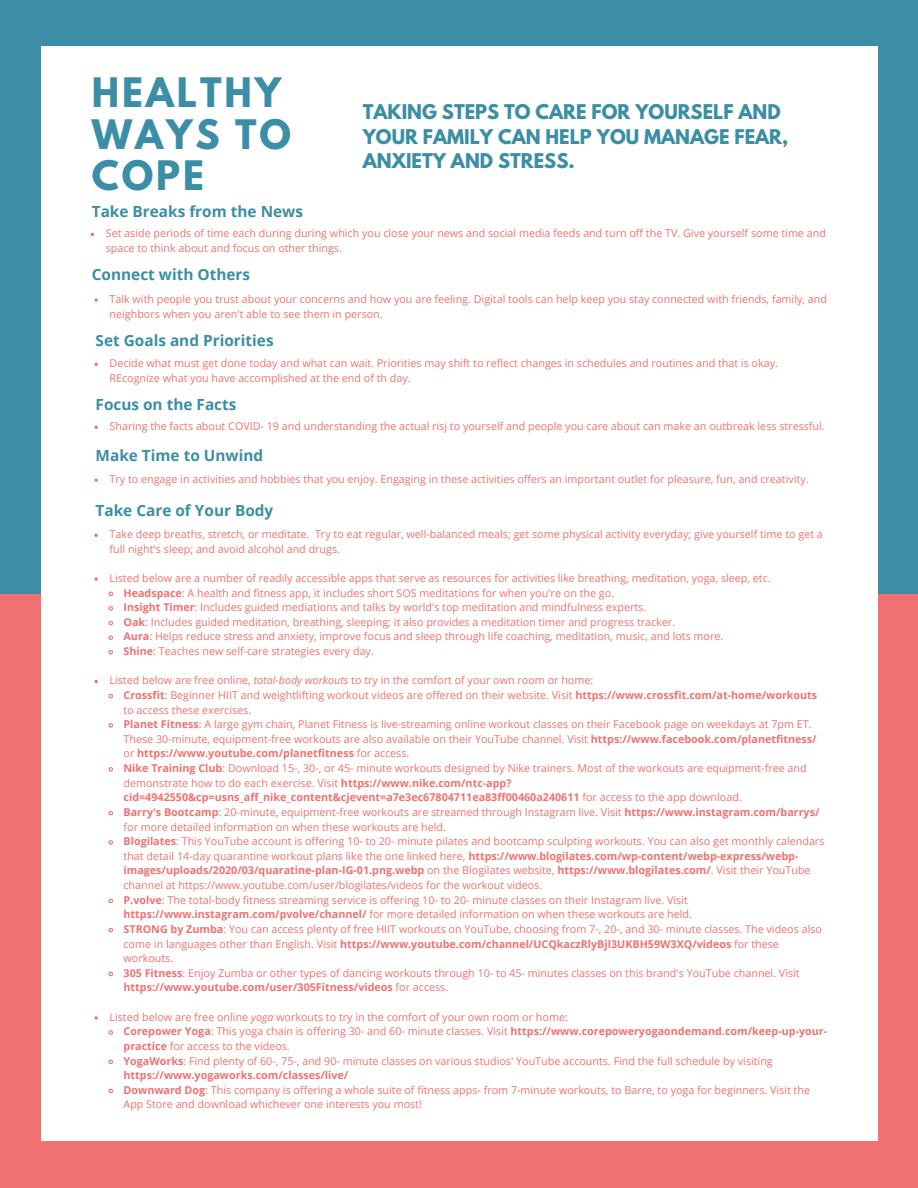
<style>
.page{position:relative;width:918px;height:1188px;background:#3b8ea5}
.page>*{position:absolute;margin:0;border:0;box-sizing:border-box;transform-origin:0 0}
.t1{font:700 36px/41.7px "League Spartan";letter-spacing:.08em;color:#3b8ea5}
.t2{font:700 18px/24.8px "League Spartan";color:#3b8ea5}
.t3{font:700 15.3px "Open Sans";color:#3b8ea5}
.t4{font:10.8px/14.7px "Open Sans";color:#ef7270}
.s1{font-weight:700}
.s2{font-style:italic}
</style>
<div class="page">
<div style="left:0;top:594px;width:918px;height:594px;background:#ef7270"></div>
<div style="left:41px;top:47px;width:837px;height:1094px;background:#fff"></div>
<svg style="left:94px;top:298px;width:4px;height:4px"></svg>
<svg style="left:94px;top:363px;width:4px;height:3px"></svg>
<svg style="left:94px;top:426px;width:4px;height:3px"></svg>
<svg style="left:94px;top:478px;width:4px;height:4px"></svg>
<svg style="left:94px;top:534px;width:4px;height:3px"></svg>
<svg style="left:94px;top:577px;width:4px;height:4px"></svg>
<svg style="left:108px;top:591px;width:5px;height:5px"></svg>
<svg style="left:108px;top:606px;width:5px;height:5px"></svg>
<svg style="left:108px;top:620px;width:5px;height:6px"></svg>
<svg style="left:108px;top:635px;width:5px;height:5px"></svg>
<svg style="left:108px;top:650px;width:5px;height:5px"></svg>
<svg style="left:94px;top:680px;width:4px;height:3px"></svg>
<svg style="left:108px;top:694px;width:5px;height:5px"></svg>
<svg style="left:108px;top:723px;width:5px;height:5px"></svg>
<svg style="left:108px;top:767px;width:5px;height:5px"></svg>
<svg style="left:108px;top:811px;width:5px;height:5px"></svg>
<svg style="left:108px;top:840px;width:5px;height:5px"></svg>
<svg style="left:108px;top:898px;width:5px;height:6px"></svg>
<svg style="left:108px;top:928px;width:5px;height:5px"></svg>
<svg style="left:108px;top:971px;width:5px;height:6px"></svg>
<svg style="left:94px;top:1016px;width:4px;height:4px"></svg>
<svg style="left:108px;top:1030px;width:5px;height:5px"></svg>
<svg style="left:108px;top:1059px;width:5px;height:5px"></svg>
<svg style="left:108px;top:1088px;width:5px;height:6px"></svg>
<h1 class="t1" style="left:92px;top:76px;width:201px">HEALTHY<br>WAYS TO<br>COPE</h1>
<h2 class="t2" style="left:363px;top:101px;width:427px">TAKING STEPS TO CARE FOR YOURSELF AND<br>YOUR FAMILY CAN HELP YOU MANAGE FEAR,<br>ANXIETY AND STRESS.</h2>
<h3 class="t3" style="left:92px;top:201px;width:213px">Take Breaks from the News</h3>
<p class="t4" style="left:106px;top:226px;width:722px">Set aside periods of time each during during which you close your news and social media feeds and turn off the TV. Give yourself some time and space to think about and focus on other things.</p>
<h3 class="t3" style="left:92px;top:264px;width:160px">Connect with Others</h3>
<p class="t4" style="left:110px;top:291px;width:719px">Talk with people you trust about your concerns and how you are feeling. Digital tools can help keep you stay connected with friends, family, and neighbors when you aren't able to see them in person.</p>
<h3 class="t3" style="left:96px;top:329px;width:180px">Set Goals and Priorities</h3>
<p class="t4" style="left:110px;top:356px;width:670px">Decide what must get done today and what can wait. Priorities may shift to reflect changes in schedules and routines and that is okay.<br>REcognize what you have accomplished at the end of th day.</p>
<h3 class="t3" style="left:96px;top:393px;width:142px">Focus on the Facts</h3>
<p class="t4" style="left:110px;top:419px;width:717px">Sharing the facts about COVID- 19 and understanding the actual risj to yourself and people you care about can make an outbreak less stressful.</p>
<h3 class="t3" style="left:96px;top:445px;width:169px">Make Time to Unwind</h3>
<p class="t4" style="left:110px;top:471px;width:701px">Try to engage in activities and hobbies that you enjoy. Engaging in these activities offers an important outlet for pleasure, fun, and creativity.</p>
<h3 class="t3" style="left:96px;top:499px;width:179px">Take Care of Your Body</h3>
<p class="t4" style="left:110px;top:527px;width:715px">Take deep breaths, stretch, or meditate. Try to eat regular, well-balanced meals; get some physical activity everyday; give yourself time to get a full night's sleep; and avoid alcohol and drugs.</p>
<p class="t4" style="left:124px;top:570px;width:649px;text-indent:-14px">Listed below are a number of readily accessible apps that serve as resources for activities like breathing, meditation, yoga, sleep, etc.<br><span class="s1">Headspace</span>: A health and fitness app, it includes short SOS meditations for when you're on the go.<br><span class="s1">Insight Timer</span>: Includes guided mediations and talks by world's top meditation and mindfulness experts.<br><span class="s1">Oak</span>: Includes guided meditation, breathing, sleeping; it also provides a meditation timer and progress tracker.<br><span class="s1">Aura</span>: Helps reduce stress and anxiety, improve focus and sleep through life coaching, meditation, music, and lots more.<br><span class="s1">Shine</span>: Teaches new self-care strategies every day.</p>
<p class="t4" style="left:124px;top:673px;width:702px;text-indent:-14px">Listed below are free online, <span class="s2">total-body workouts</span> to try in the comfort of your own room or home:<br><span class="s1">Crossfit</span>: Beginner HIIT and weightlifting workout videos are offered on their website. Visit <span class="s1">https://www.crossfit.com/at-home/workouts </span>to access these exercises.<br><span class="s1">Planet Fitness</span>: A large gym chain, Planet Fitness is live-streaming online workout classes on their Facebook page on weekdays at 7pm ET.<br>These 30-minute, equipment-free workouts are also available on their YouTube channel. Visit <span class="s1">https://www.facebook.com/planetfitness/ </span>or <span class="s1">https://www.youtube.com/planetfitness</span> for access.<br><span class="s1">Nike Training Club</span>: Download 15-, 30-, or 45- minute workouts designed by Nike trainers. Most of the workouts are equipment-free and demonstrate how to do each exercise. Visit <span class="s1">https://www.nike.com/ntc-app? cid=4942550&amp;cp=usns_aff_nike_content&amp;cjevent=a7e3ec67804711ea83ff00460a240611</span> for access to the app download.<br><span class="s1">Barry's Bootcamp</span>: 20-minute, equipment-free workouts are streamed through Instagram live. Visit <span class="s1">https://www.instagram.com/barrys/ </span>for more detailed information on when these workouts are held.<br><span class="s1">Blogilates</span>: This YouTube account is offering 10- to 20- minute pilates and bootcamp sculpting workouts. You can also get monthly calendars that detail 14-day quarantine workout plans like the one linked here, <span class="s1">https://www.blogilates.com/wp-content/webp-express/webp&shy;images/uploads/2020/03/quaratine-plan-IG-01.png.webp</span> on the Blogilates website, <span class="s1">https://www.blogilates.com/</span>. Visit their YouTube channel at https://www.youtube.com/user/blogilates/videos for the workout videos.<br><span class="s1">P.volve</span>: The total-body fitness streaming service is offering 10- to 20- minute classes on their Instagram live. Visit <span class="s1">https://www.instagram.com/pvolve/channel/</span> for more detailed information on when these workouts are held.<br><span class="s1">STRONG by Zumba</span>: You can access plenty of free HIIT workouts on YouTube, choosing from 7-, 20-, and 30- minute classes. The videos also come in languages other than English. Visit <span class="s1">https://www.youtube.com/channel/UCQkaczRlyBjl3UKBH59W3XQ/videos</span> for these workouts.<br><span class="s1">305 Fitness</span>: Enjoy Zumba or other types of dancing workouts through 10- to 45- minutes classes on this brand's YouTube channel. Visit <span class="s1">https://www.youtube.com/user/305Fitness/videos</span> for access.</p>
<p class="t4" style="left:124px;top:1009px;width:705px;text-indent:-14px">Listed below are free online <span class="s2">yoga</span> workouts to try in the comfort of your own room or home:<br><span class="s1">Corepower Yoga</span>: This yoga chain is offering 30- and 60- minute classes. Visit <span class="s1">https://www.corepoweryogaondemand.com/keep-up-your&shy;practice</span> for access to the videos.<br><span class="s1">YogaWorks</span>: Find plenty of 60-, 75-, and 90- minute classes on various studios' YouTube accounts. Find the full schedule by visiting <span class="s1">https://www.yogaworks.com/classes/live/<br>Downward Dog</span>: This company is offering a whole suite of fitness apps- from 7-minute workouts, to Barre, to yoga for beginners. Visit the App Store and download whichever one interests you most!</p>
</div>
